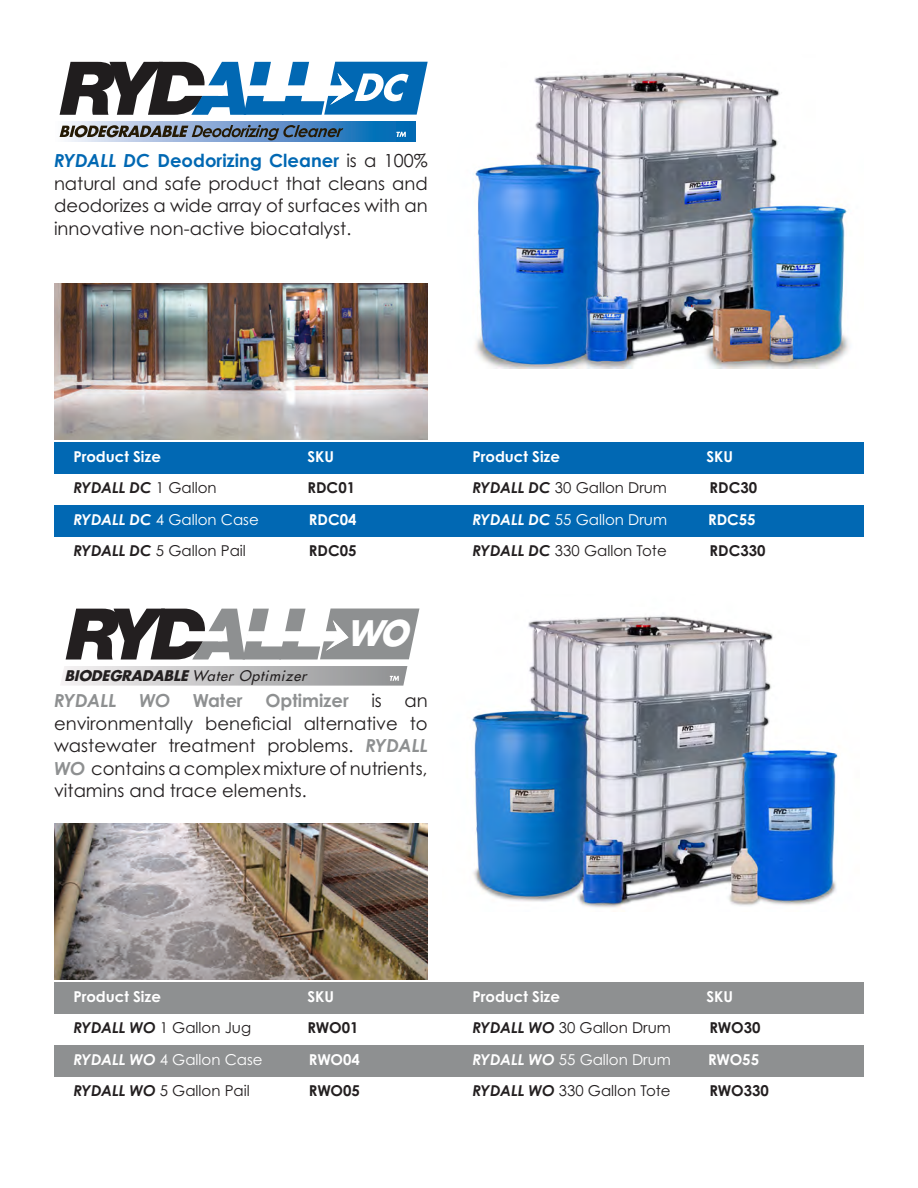
<style>
.page{position:relative;width:918px;height:1188px;background:#fff}
.page>*{position:absolute;margin:0;border:0;box-sizing:border-box;transform-origin:0 0}
.t1{font:italic 700 34.2px "Futura";color:#fff;scale:.91 1}
.t2{font:18px/22.5px "Century Gothic Pro";color:#231f20;text-align:justify}
.t3{font:700 18px "Century Gothic Pro";color:#8e9091}
.t4{font:italic 700 18px "Century Gothic Pro";color:#8e9091}
.t5{font:15px "Century Gothic Pro";color:#231f20}
.t6{font:15px "Century Gothic Pro";color:#fff}
.t7{font:700 15px "Century Gothic Pro";color:#fff}
.t8{font:700 15px "Century Gothic Pro";color:#231f20}
.t9{font:italic 700 15px "Century Gothic Pro";color:#231f20}
.t10{font:italic 14.25px "Futura";letter-spacing:.06em;color:#231f20}
.s1{font-weight:700;font-style:italic;color:#0168b3}
.s2{font-weight:700;color:#0168b3}
.s3{font-weight:400;font-style:normal}
.s4{font-weight:700;font-style:italic}
.s5{font-weight:700}
.s6{font-weight:700;color:#8e9091}
.s7{font-weight:700;font-style:italic;color:#8e9091}
.s8{font-style:italic}
.s9{color:#fff}
</style>
<div class="page">
<img style="left:473px;top:72px;width:376px;height:297px">
<svg style="left:60px;top:62px;width:368px;height:53px"></svg>
<svg style="left:59px;top:121px;width:356px;height:21px;background:#5f82a3"></svg>
<div style="left:54px;top:442px;width:810px;height:32px;background:#0168b3"></div>
<div style="left:54px;top:982px;width:810px;height:32px;background:#8e9091"></div>
<div style="left:54px;top:505px;width:810px;height:31px;background:#0168b3"></div>
<div style="left:54px;top:1045px;width:810px;height:31px;background:#8e9091"></div>
<img style="left:54px;top:284px;width:374px;height:155px">
<img style="left:471px;top:616px;width:367px;height:292px">
<svg style="left:61px;top:666px;width:346px;height:20px;background:#c3c2c3"></svg>
<svg style="left:66px;top:609px;width:353px;height:51px"></svg>
<img style="left:54px;top:824px;width:374px;height:155px">
<p class="t2" style="left:54px;top:149px;width:375px"><span class="s1">RYDALL DC</span> <span class="s2">Deodorizing Cleaner</span> is a 100% natural and safe product that cleans and deodorizes a wide array of surfaces with an innovative non-active biocatalyst.</p>
<p class="t7" style="left:73px;top:447px;width:89px">Product Size</p>
<p class="t7" style="left:307px;top:447px;width:28px">SKU</p>
<p class="t9" style="left:73px;top:478px;width:145px">RYDALL DC <span class="s3">1 Gallon</span></p>
<p class="t8" style="left:307px;top:479px;width:49px">RDC01</p>
<p class="t6" style="left:73px;top:510px;width:187px"><span class="s4">RYDALL DC</span> 4 Gallon Case</p>
<p class="t7" style="left:309px;top:510px;width:49px">RDC04</p>
<p class="t5" style="left:73px;top:542px;width:174px"><span class="s4">RYDALL DC</span> 5 Gallon Pail</p>
<p class="t8" style="left:309px;top:542px;width:49px">RDC05</p>
<p class="t10" style="left:64px;top:667px;width:243px"><span class="s5">BIODEGRADABLE</span> Water Optimizer</p>
<p class="t1" style="left:347px;top:610px;width:68px">WO</p>
<p class="t2" style="left:54px;top:689px;width:375px;text-indent:211px"><span class="s6">Optimizer</span> is an environmentally beneficial alternative to wastewater treatment problems. <span class="s7">RYDALL WO</span> contains a complex mixture of nutrients, vitamins and trace elements.</p>
<p class="t4" style="left:54px;top:689px;width:64px">RYDALL</p>
<p class="t3" style="left:139px;top:690px;width:105px"><span class="s8">WO</span> Water</p>
<p class="t7" style="left:472px;top:447px;width:89px">Product Size</p>
<p class="t7" style="left:706px;top:447px;width:28px">SKU</p>
<p class="t5" style="left:472px;top:479px;width:196px"><span class="s4">RYDALL DC</span> 30 Gallon Drum</p>
<p class="t8" style="left:710px;top:479px;width:49px">RDC30</p>
<p class="t6" style="left:472px;top:510px;width:196px"><span class="s4">RYDALL DC</span> 55 Gallon Drum</p>
<p class="t7" style="left:708px;top:510px;width:49px">RDC55</p>
<p class="t5" style="left:472px;top:542px;width:196px"><span class="s4">RYDALL DC</span> 330 Gallon Tote</p>
<p class="t8" style="left:710px;top:542px;width:58px">RDC330</p>
<p class="t7" style="left:73px;top:987px;width:89px">Product Size</p>
<p class="t7" style="left:307px;top:987px;width:28px">SKU</p>
<p class="t5" style="left:73px;top:1019px;width:179px"><span class="s4">RYDALL WO</span> 1 Gallon Jug</p>
<p class="t8" style="left:307px;top:1019px;width:53px">RWO01</p>
<p class="t6" style="left:73px;top:1050px;width:191px"><span class="s4">RYDALL WO</span> 4 Gallon Case</p>
<p class="t7" style="left:309px;top:1050px;width:53px">RWO04</p>
<p class="t5" style="left:73px;top:1082px;width:178px"><span class="s4">RYDALL WO</span> 5 Gallon Pail</p>
<p class="t8" style="left:309px;top:1082px;width:53px">RWO05</p>
<p class="t7" style="left:472px;top:987px;width:89px">Product Size</p>
<p class="t7" style="left:706px;top:987px;width:28px">SKU</p>
<p class="t5" style="left:472px;top:1019px;width:200px"><span class="s4">RYDALL WO</span> 30 Gallon Drum</p>
<p class="t8" style="left:710px;top:1019px;width:59px">RWO30<span class="s9">L</span></p>
<p class="t6" style="left:472px;top:1050px;width:200px"><span class="s4">RYDALL WO</span> 55 Gallon Drum</p>
<p class="t7" style="left:708px;top:1050px;width:53px">RWO55</p>
<p class="t5" style="left:472px;top:1082px;width:200px"><span class="s4">RYDALL WO</span> 330 Gallon Tote</p>
<p class="t8" style="left:710px;top:1082px;width:61px">RWO330</p>
</div>
